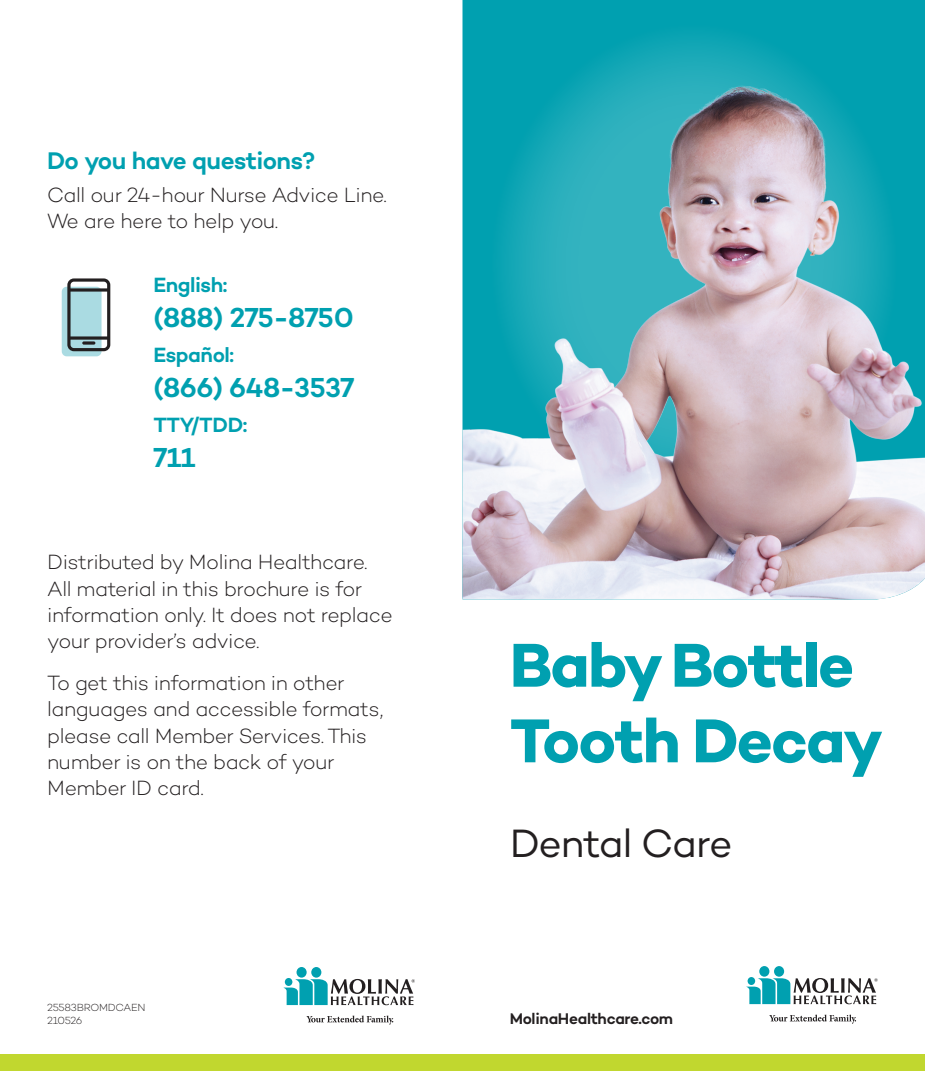
<style>
.page{position:relative;width:925px;height:1071px;background:#fff}
.page>*{position:absolute;margin:0;border:0;box-sizing:border-box;transform-origin:0 0}
.t1{font:700 63px/75.6px "Campton";letter-spacing:-.025em;color:#00a0b0}
.t2{font:40.25px "Campton";letter-spacing:-.035em;color:#231f20}
.t3{font:600 28px "Campton";letter-spacing:-.02em;color:#00a0b0}
.t4{font:600 24.5px "Campton";letter-spacing:-.025em;color:#00a0b0}
.t5{font:300 21px/26.2px "Campton";letter-spacing:-.025em;color:#231f20}
.t6{font:600 21px "Campton";letter-spacing:-.02em;color:#00a0b0}
.t7{font:600 15.75px "Campton";letter-spacing:-.02em;color:#231f20}
.t8{font:300 10.5px/12.6px "Campton";letter-spacing:-.02em;color:#231f20}
</style>
<div class="page">
<div style="left:0;top:1055px;width:925px;height:16px;background:#c1d72f"></div>
<svg style="left:62px;top:278px;width:48px;height:78px;background:#97b2b7"></svg>
<div style="left:462px;top:0;width:463px;height:82px;background:#00a0b0"></div>
<svg style="left:491px;top:24px;width:406px;height:478px;background:#11a6b5"></svg>
<img style="left:462px;top:82px;width:463px;height:517px">
<div style="left:774px;top:966px;width:10px;height:11px;background:#00a0b0;border-radius:50%"></div>
<div style="left:759px;top:966px;width:10px;height:11px;background:#00a0b0;border-radius:50%"></div>
<svg style="left:769px;top:1015px;width:87px;height:9px"></svg>
<svg style="left:746px;top:978px;width:132px;height:26px"></svg>
<div style="left:311px;top:967px;width:10px;height:11px;background:#00a0b0;border-radius:50%"></div>
<div style="left:296px;top:967px;width:11px;height:11px;background:#00a0b0;border-radius:50%"></div>
<svg style="left:283px;top:979px;width:132px;height:26px"></svg>
<svg style="left:306px;top:1016px;width:87px;height:9px"></svg>
<h2 class="t4" style="left:47px;top:145px;width:270px">Do you have questions?</h2>
<p class="t5" style="left:47px;top:181px;width:341px">Call our 24-hour Nurse Advice Line.<br>We are here to help you.</p>
<p class="t6" style="left:153px;top:271px;width:76px">English:</p>
<p class="t3" style="left:153px;top:299px;width:202px">(888) 275-8750</p>
<p class="t6" style="left:153px;top:341px;width:82px">Español:</p>
<p class="t3" style="left:153px;top:369px;width:203px">(866) 648-3537</p>
<p class="t6" style="left:153px;top:411px;width:96px">TTY/TDD:</p>
<p class="t3" style="left:153px;top:439px;width:44px">711</p>
<p class="t5" style="left:47px;top:549px;width:347px">Distributed by Molina Healthcare.<br>All material in this brochure is for information only. It does not replace your provider’s advice.</p>
<p class="t5" style="left:47px;top:669px;width:338px">To get this information in other languages and accessible formats, please call Member Services. This number is on the back of your<br>Member ID card.</p>
<h1 class="t1" style="left:510px;top:626px;width:374px">Baby Bottle<br>Tooth Decay</h1>
<p class="t2" style="left:510px;top:818px;width:224px">Dental Care</p>
<p class="t8" style="left:47px;top:1001px;width:100px">25583BROMDCAEN<br>210526</p>
<p class="t7" style="left:510px;top:1008px;width:165px">MolinaHealthcare.com</p>
</div>
